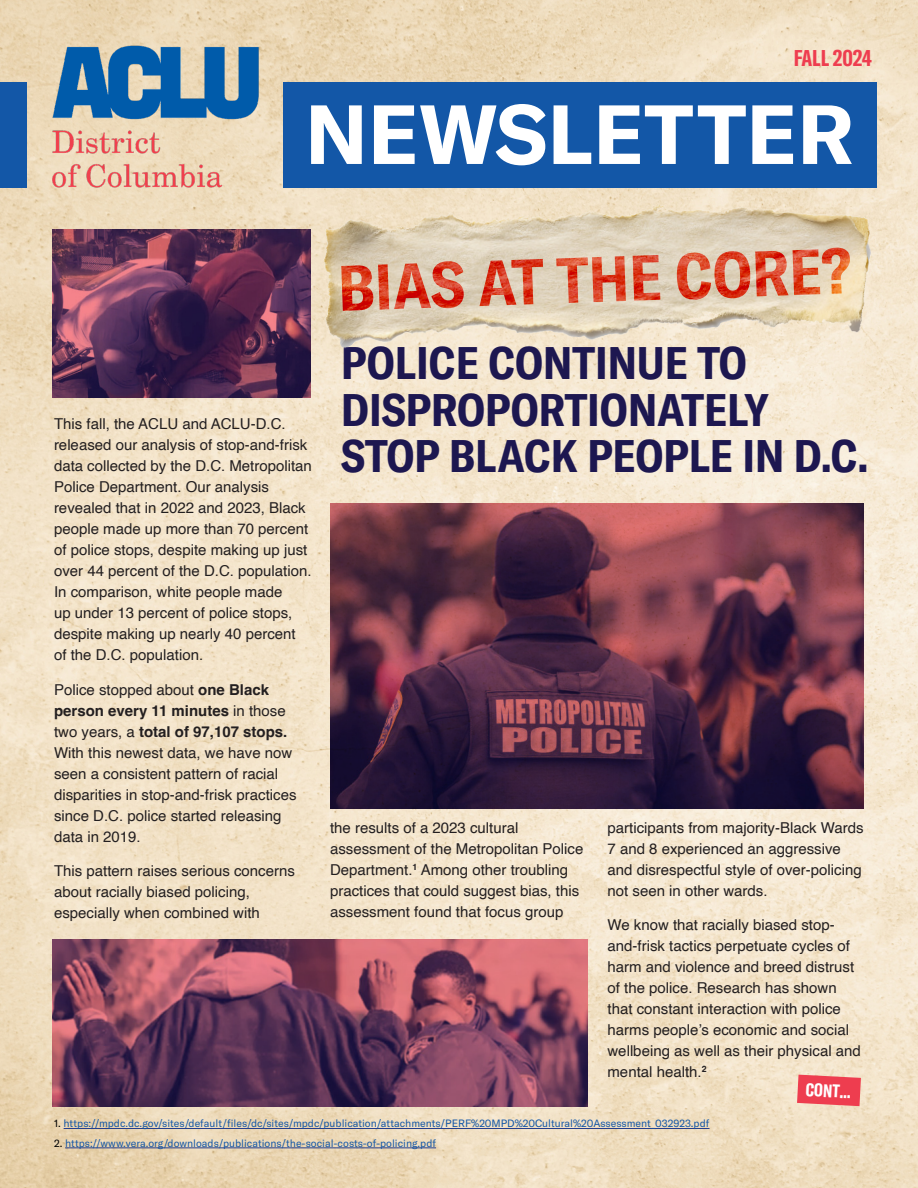
<style>
.page{position:relative;width:918px;height:1188px;background:#fff}
.page>*{position:absolute;margin:0;border:0;box-sizing:border-box;transform-origin:0 0}
.t1{font:700 82.5px "GT America";color:#fff}
.Black_Header{font:700 condensed 45px/46.5px "GT America";color:#1d1750}
.t2{font:700 extra-condensed 22.5px "GT America";color:#ee3d4f}
.text{font:700 extra-condensed 18px "GT America";color:#fff}
.text-2{font:15px/21px "Helvetica";color:#231f20}
.Footer_Text{font:10.5px "GT America";color:#1357a7}
.s1{font-weight:700}
.s2{color:#000}
</style>
<div class="page">
<img style="left:0;top:0;width:918px;height:1188px">
<img style="left:52px;top:940px;width:536px;height:167px">
<img style="left:52px;top:230px;width:258px;height:167px">
<div style="left:284px;top:82px;width:594px;height:106px;background:#1357a7"></div>
<img style="left:34px;top:33px;width:244px;height:170px">
<svg style="left:797px;top:1075px;width:64px;height:31px;background:#ee4f5c"></svg>
<img style="left:316px;top:197px;width:564px;height:159px">
<svg style="left:341px;top:247px;width:509px;height:64px;background:#dd9e85"></svg>
<div style="left:0;top:82px;width:27px;height:106px;background:#1357a7"></div>
<img style="left:330px;top:504px;width:534px;height:304px">
<hr style="left:64px;top:1128px;width:646px;height:1px;background:#253f8e">
<hr style="left:65px;top:1148px;width:371px;height:1px;background:#253f8e">
<p class="t2" style="left:794px;top:44px;width:80px">FALL 2024</p>
<p class="t1" style="left:305px;top:83px;width:551px">NEWSLETTER</p>
<p class="text-2" style="left:54px;top:414px;width:259px">This fall, the ACLU and ACLU-D.C. released our analysis of stop-and-frisk data collected by the D.C. Metropolitan Police Department. Our analysis revealed that in 2022 and 2023, Black people made up more than 70 percent of police stops, despite making up just over 44 percent of the D.C. population.<br>In comparison, white people made<br>up under 13 percent of police stops, despite making up nearly 40 percent of the D.C. population.</p>
<p class="text-2" style="left:54px;top:679px;width:244px">Police stopped about <span class="s1">one Black person every 11 minutes</span> in those two years, a <span class="s1">total of 97,107 stops.<br></span>With this newest data, we have now seen a consistent pattern of racial disparities in stop-and-frisk practices since D.C. police started releasing data in 2019.</p>
<p class="text-2" style="left:54px;top:861px;width:242px">This pattern raises serious concerns about racially biased policing, especially when combined with</p>
<p class="Black_Header" style="left:341px;top:340px;width:529px">POLICE CONTINUE TO<br>DISPROPORTIONATELY<br>STOP BLACK PEOPLE IN D.C.</p>
<p class="text-2" style="left:330px;top:817px;width:255px">the results of a 2023 cultural assessment of the Metropolitan Police Department.<sup>1</sup> Among other troubling practices that could suggest bias, this assessment found that focus group</p>
<p class="text-2" style="left:608px;top:817px;width:258px">participants from majority-Black Wards 7 and 8 experienced an aggressive and disrespectful style of over-policing not seen in other wards.</p>
<p class="text-2" style="left:608px;top:915px;width:255px">We know that racially biased stop&shy;and-frisk tactics perpetuate cycles of harm and violence and breed distrust of the police. Research has shown that constant interaction with police harms people’s economic and social wellbeing as well as their physical and mental health.<sup>2</sup></p>
<p class="text" style="left:806px;top:1079px;width:47px;rotate:3deg">CONT...</p>
<p class="Footer_Text" style="left:54px;top:1118px;width:657px"><span class="s2">1.</span> https://mpdc.dc.gov/sites/default/files/dc/sites/mpdc/publication/attachments/PERF%20MPD%20Cultural%20Assessment_032923.pdf</p>
<p class="Footer_Text" style="left:54px;top:1137px;width:384px"><span class="s2">2.</span> https://www.vera.org/downloads/publications/the-social-costs-of-policing.pdf</p>
</div>
